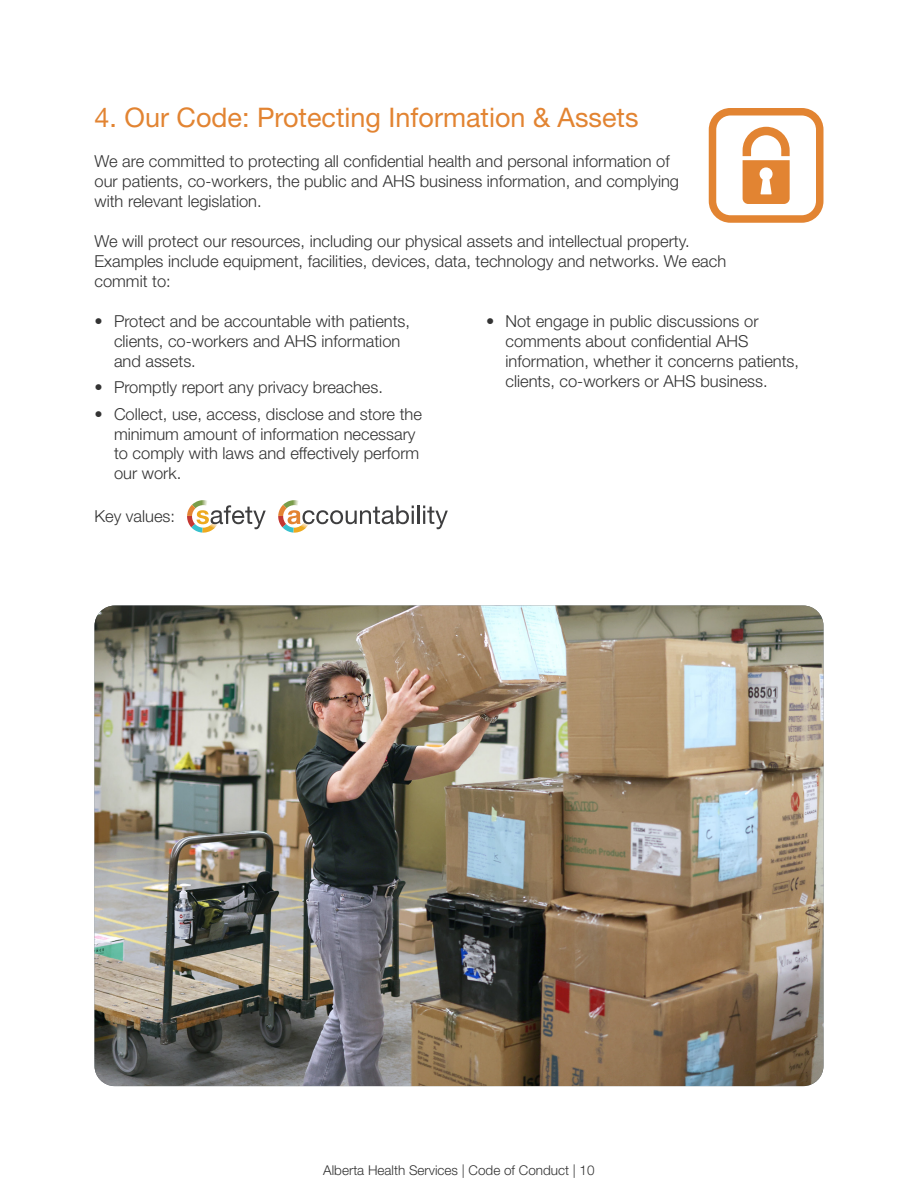
<style>
.page{position:relative;width:918px;height:1188px;background:#fff}
.page>*{position:absolute;margin:0;border:0;box-sizing:border-box;transform-origin:0 0}
.header-blue{font:27px "Helvetica Neue LT Std";color:#e28432}
.bullets{font:300 16.5px/19.8px "Helvetica Neue LT Std";color:#333}
.reg{font:300 16.5px/19.8px "Helvetica Neue LT Std";color:#333}
.t1{font:300 13.5px "Helvetica Neue LT Std";color:#333}
</style>
<div class="page">
<img style="left:94px;top:606px;width:730px;height:480px">
<svg style="left:743px;top:127px;width:47px;height:77px"></svg>
<div style="left:709px;top:108px;width:115px;height:115px;border:8px solid #e28432;border-radius:18px"></div>
<svg style="left:187px;top:500px;width:79px;height:33px"></svg>
<hr style="left:417px;top:506px;width:3px;height:18px;background:#3e3e3f">
<svg style="left:423px;top:506px;width:25px;height:23px"></svg>
<svg style="left:278px;top:500px;width:136px;height:33px"></svg>
<p class="header-blue" style="left:94px;top:102px;width:546px">4. Our Code: Protecting Information &amp; Assets</p>
<p class="reg" style="left:94px;top:151px;width:586px">We are committed to protecting all confidential health and personal information of our patients, co-workers, the public and AHS business information, and complying with relevant legislation.</p>
<p class="reg" style="left:94px;top:231px;width:633px">We will protect our resources, including our physical assets and intellectual property.<br>Examples include equipment, facilities, devices, data, technology and networks. We each commit to:</p>
<p class="bullets" style="left:114px;top:311px;width:298px;text-indent:-20px">• Protect and be accountable with patients, clients, co-workers and AHS information and assets.</p>
<p class="bullets" style="left:94px;top:377px;width:290px">• Promptly report any privacy breaches.</p>
<p class="bullets" style="left:114px;top:404px;width:310px;text-indent:-20px">• Collect, use, access, disclose and store the minimum amount of information necessary to comply with laws and effectively perform our work.</p>
<p class="bullets" style="left:506px;top:311px;width:295px;text-indent:-20px">• Not engage in public discussions or comments about confidential AHS information, whether it concerns patients, clients, co-workers or AHS business.</p>
<p class="reg" style="left:94px;top:506px;width:82px">Key values:</p>
<p class="t1" style="left:323px;top:1161px;width:273px">Alberta Health Services | Code of Conduct | 10</p>
</div>
